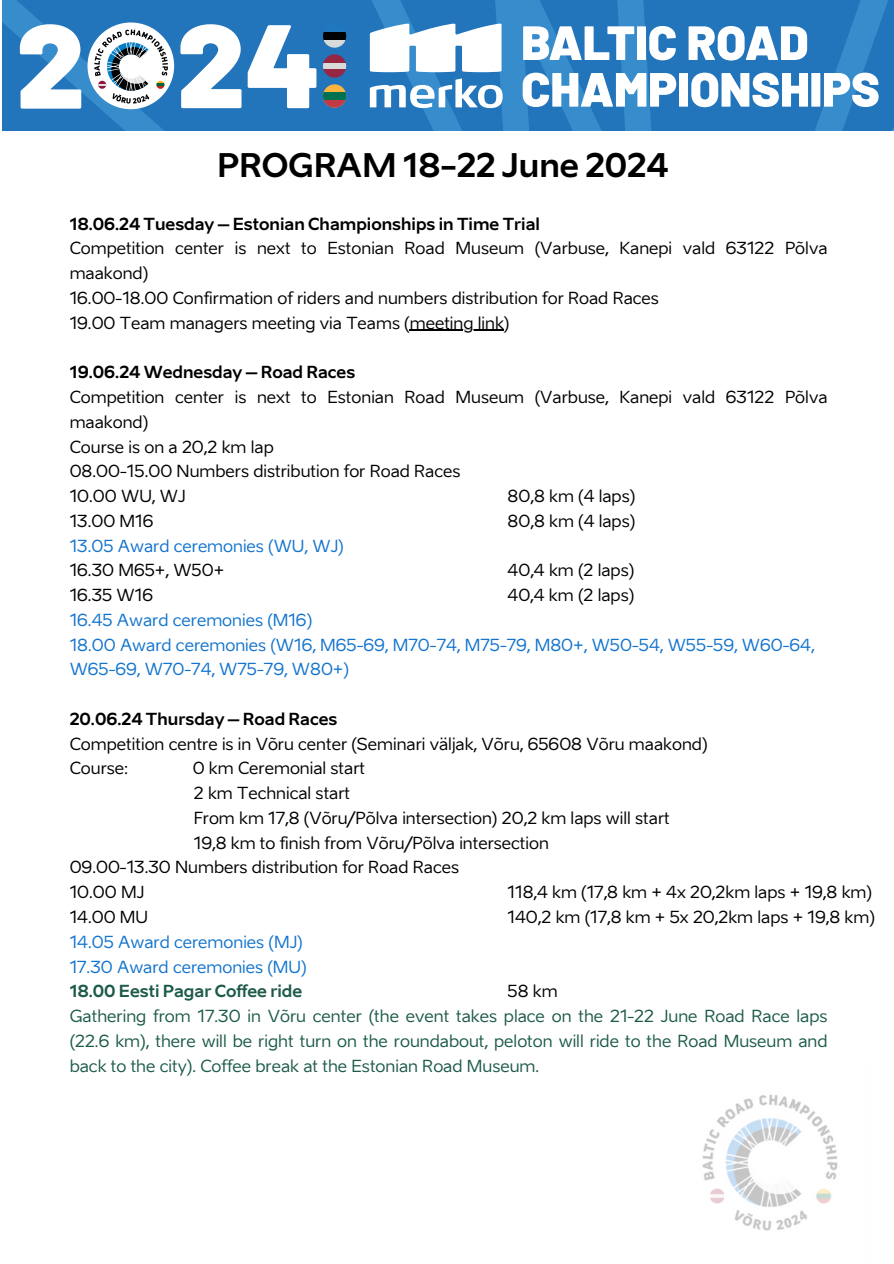
<style>
.page{position:relative;width:894px;height:1264px;background:#fff}
.page>*{position:absolute;margin:0;border:0;box-sizing:border-box;transform-origin:0 0}
.t1{font:700 32.25px "Aino";color:#000}
.t2{font:16.5px/24.8px "Aino";color:#000}
.t3{font:16.5px/24.8px "Aino";color:#1c5a4a;text-align:justify}
.t4{font:16.5px "Aino";color:#1374cd}
.t5{font:700 16.5px "Aino";color:#000}
.t6{font:700 16.5px "Aino";color:#1c5a4a}
</style>
<div class="page">
<img style="left:702px;top:1094px;width:136px;height:137px">
<hr style="left:409px;top:330px;width:95px;height:1px;background:#000">
<svg style="left:2px;top:0;width:891px;height:131px"></svg>
<p class="t1" style="left:217px;top:152px;width:453px">PROGRAM 18-22 June 2024</p>
<h1 class="t5" style="left:70px;top:217px;width:472px">18.06.24 Tuesday – Estonian Championships in Time Trial</h1>
<p class="t2" style="left:70px;top:237px;width:759px">Competition center is next to Estonian Road Museum (Varbuse, Kanepi vald 63122 Põlva maakond)</p>
<p class="t2" style="left:70px;top:287px;width:590px">16.00-18.00 Confirmation of riders and numbers distribution for Road Races</p>
<p class="t2" style="left:70px;top:312px;width:441px">19.00 Team managers meeting via Teams (meeting link)</p>
<p class="t5" style="left:70px;top:365px;width:287px">19.06.24 Wednesday – Road Races</p>
<p class="t2" style="left:70px;top:386px;width:759px">Competition center is next to Estonian Road Museum (Varbuse, Kanepi vald 63122 Põlva maakond)</p>
<p class="t2" style="left:70px;top:435px;width:205px">Course is on a 20,2 km lap</p>
<p class="t2" style="left:70px;top:460px;width:392px">08.00-15.00 Numbers distribution for Road Races</p>
<p class="t2" style="left:70px;top:485px;width:117px">10.00 WU, WJ</p>
<p class="t2" style="left:70px;top:510px;width:85px">13.00 M16</p>
<p class="t4" style="left:70px;top:539px;width:275px">13.05 Award ceremonies (WU, WJ)</p>
<p class="t2" style="left:70px;top:559px;width:156px">16.30 M65+, W50+</p>
<p class="t2" style="left:70px;top:584px;width:85px">16.35 W16</p>
<p class="t4" style="left:70px;top:613px;width:244px">16.45 Award ceremonies (M16)</p>
<p class="t4" style="left:70px;top:638px;width:746px">18.00 Award ceremonies (W16, M65-69, M70-74, M75-79, M80+, W50-54, W55-59, W60-64,</p>
<p class="t4" style="left:70px;top:662px;width:281px">W65-69, W70-74, W75-79, W80+)</p>
<p class="t5" style="left:70px;top:712px;width:269px">20.06.24 Thursday – Road Races</p>
<p class="t2" style="left:70px;top:732px;width:639px">Competition centre is in Võru center (Seminari väljak, Võru, 65608 Võru maakond)</p>
<p class="t2" style="left:70px;top:757px;width:60px">Course:</p>
<p class="t2" style="left:193px;top:757px;width:174px">0 km Ceremonial start</p>
<p class="t2" style="left:194px;top:782px;width:158px">2 km Technical start</p>
<p class="t2" style="left:194px;top:807px;width:477px">From km 17,8 (Võru/Põlva intersection) 20,2 km laps will start</p>
<p class="t2" style="left:194px;top:831px;width:356px">19,8 km to finish from Võru/Põlva intersection</p>
<p class="t2" style="left:70px;top:856px;width:391px">09.00-13.30 Numbers distribution for Road Races</p>
<p class="t2" style="left:70px;top:881px;width:76px">10.00 MJ</p>
<p class="t2" style="left:70px;top:906px;width:80px">14.00 MU</p>
<p class="t4" style="left:70px;top:935px;width:234px">14.05 Award ceremonies (MJ)</p>
<p class="t4" style="left:70px;top:959px;width:238px">17.30 Award ceremonies (MU)</p>
<p class="t6" style="left:70px;top:984px;width:234px">18.00 Eesti Pagar Coffee ride</p>
<p class="t3" style="left:70px;top:1005px;width:759px">Gathering from 17.30 in Võru center (the event takes place on the 21-22 June Road Race laps (22.6 km), there will be right turn on the roundabout, peloton will ride to the Road Museum and back to the city). Coffee break at the Estonian Road Museum.</p>
<p class="t2" style="left:507px;top:485px;width:129px">80,8 km (4 laps)</p>
<p class="t2" style="left:507px;top:510px;width:129px">80,8 km (4 laps)</p>
<p class="t2" style="left:507px;top:559px;width:128px">40,4 km (2 laps)</p>
<p class="t2" style="left:507px;top:584px;width:128px">40,4 km (2 laps)</p>
<p class="t2" style="left:507px;top:881px;width:366px">118,4 km (17,8 km + 4x 20,2km laps + 19,8 km)</p>
<p class="t2" style="left:507px;top:906px;width:369px">140,2 km (17,8 km + 5x 20,2km laps + 19,8 km)</p>
<p class="t2" style="left:507px;top:980px;width:52px">58 km</p>
</div>
